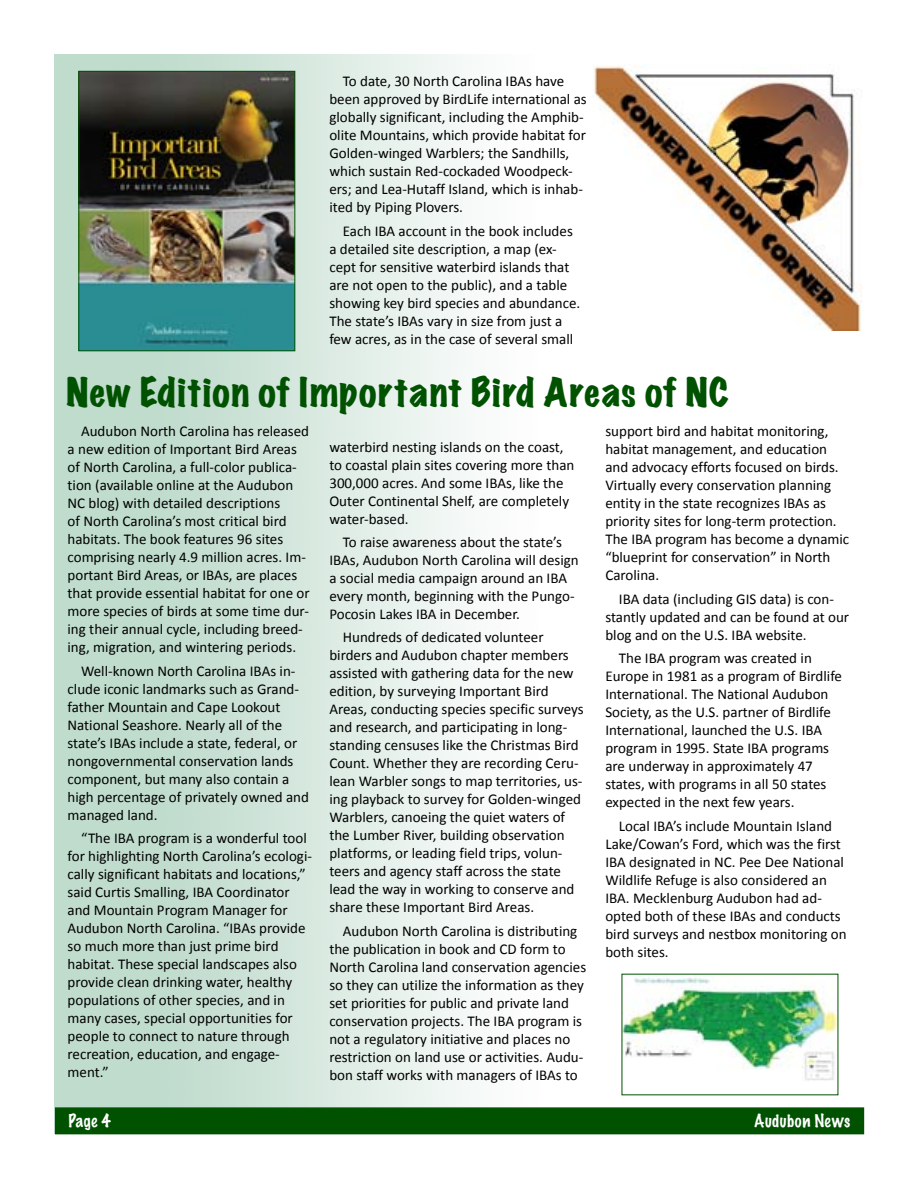
<style>
.page{position:relative;width:918px;height:1188px;background:#fff}
.page>*{position:absolute;margin:0;border:0;box-sizing:border-box;transform-origin:0 0}
.t1{font:expanded 36px "Marker Felt";letter-spacing:.03em;color:#005200}
.t2{font:100 16.5px "Marker Felt";letter-spacing:.03em;color:#fff}
.t3{font:15px/18px "Calibri";color:#000}
</style>
<div class="page">
<div style="left:55px;top:1107px;width:809px;height:27px;background:#005200;border:2px solid #005200"></div>
<img style="left:593px;top:66px;width:270px;height:264px">
<img style="left:80px;top:73px;width:213px;height:276px">
<div style="left:78px;top:71px;width:217px;height:280px;border:1px solid #005200"></div>
<img style="left:624px;top:976px;width:212px;height:105px">
<p class="t3" style="left:329px;top:72px;width:259px;text-indent:14px">To date, 30 North Carolina IBAs have been approved by BirdLife international as globally significant, including the Amphib&shy;olite Mountains, which provide habitat for Golden-winged Warblers; the Sandhills, which sustain Red-cockaded Woodpeck&shy;ers; and Lea-Hutaff Island, which is inhab&shy;ited by Piping Plovers.</p>
<p class="t3" style="left:329px;top:222px;width:252px;text-indent:14px">Each IBA account in the book includes a detailed site description, a map (ex&shy;cept for sensitive waterbird islands that are not open to the public), and a table showing key bird species and abundance.<br>The state’s IBAs vary in size from just a few acres, as in the case of several small</p>
<h1 class="t1" style="left:67px;top:364px;width:664px">New Edition of Important Bird Areas of NC</h1>
<p class="t3" style="left:68px;top:422px;width:244px;text-indent:14px">Audubon North Carolina has released a new edition of Important Bird Areas of North Carolina, a full-color publica&shy;tion (available online at the Audubon NC blog) with detailed descriptions<br>of North Carolina’s most critical bird habitats. The book features 96 sites comprising nearly 4.9 million acres. Im&shy;portant Bird Areas, or IBAs, are places that provide essential habitat for one or more species of birds at some time dur&shy;ing their annual cycle, including breed&shy;ing, migration, and wintering periods.</p>
<p class="t3" style="left:68px;top:662px;width:243px;text-indent:14px">Well-known North Carolina IBAs in&shy;clude iconic landmarks such as Grand&shy;father Mountain and Cape Lookout National Seashore. Nearly all of the state’s IBAs include a state, federal, or nongovernmental conservation lands component, but many also contain a high percentage of privately owned and managed land.</p>
<p class="t3" style="left:68px;top:829px;width:246px;text-indent:14px">“The IBA program is a wonderful tool for highlighting North Carolina’s ecologi&shy;cally significant habitats and locations,” said Curtis Smalling, IBA Coordinator and Mountain Program Manager for Audubon North Carolina. “IBAs provide so much more than just prime bird habitat. These special landscapes also provide clean drinking water, healthy populations of other species, and in many cases, special opportunities for people to connect to nature through recreation, education, and engage&shy;ment.”</p>
<p class="t3" style="left:329px;top:438px;width:247px">waterbird nesting islands on the coast, to coastal plain sites covering more than 300,000 acres. And some IBAs, like the Outer Continental Shelf, are completely water-based.</p>
<p class="t3" style="left:329px;top:533px;width:251px;text-indent:14px">To raise awareness about the state’s IBAs, Audubon North Carolina will design a social media campaign around an IBA every month, beginning with the Pungo-Pocosin Lakes IBA in December.</p>
<p class="t3" style="left:329px;top:629px;width:256px;text-indent:14px">Hundreds of dedicated volunteer birders and Audubon chapter members assisted with gathering data for the new edition, by surveying Important Bird Areas, conducting species specific surveys and research, and participating in long&shy;standing censuses like the Christmas Bird Count. Whether they are recording Ceru&shy;lean Warbler songs to map territories, us&shy;ing playback to survey for Golden-winged Warblers, canoeing the quiet waters of the Lumber River, building observation platforms, or leading field trips, volun&shy;teers and agency staff across the state lead the way in working to conserve and share these Important Bird Areas.</p>
<p class="t3" style="left:329px;top:922px;width:258px;text-indent:14px">Audubon North Carolina is distributing the publication in book and CD form to North Carolina land conservation agencies so they can utilize the information as they set priorities for public and private land conservation projects. The IBA program is not a regulatory initiative and places no restriction on land use or activities. Audu&shy;bon staff works with managers of IBAs to</p>
<p class="t3" style="left:605px;top:422px;width:245px">support bird and habitat monitoring, habitat management, and education and advocacy efforts focused on birds.<br>Virtually every conservation planning entity in the state recognizes IBAs as priority sites for long-term protection.<br>The IBA program has become a dynamic “blueprint for conservation” in North Carolina.</p>
<p class="t3" style="left:605px;top:590px;width:245px;text-indent:14px">IBA data (including GIS data) is con&shy;stantly updated and can be found at our blog and on the U.S. IBA website.</p>
<p class="t3" style="left:605px;top:649px;width:238px;text-indent:14px">The IBA program was created in Europe in 1981 as a program of Birdlife International. The National Audubon Society, as the U.S. partner of Birdlife International, launched the U.S. IBA program in 1995. State IBA programs are underway in approximately 47 states, with programs in all 50 states expected in the next few years.</p>
<p class="t3" style="left:605px;top:817px;width:243px;text-indent:14px">Local IBA’s include Mountain Island Lake/Cowan’s Ford, which was the first IBA designated in NC. Pee Dee National Wildlife Refuge is also considered an IBA. Mecklenburg Audubon had ad&shy;opted both of these IBAs and conducts bird surveys and nestbox monitoring on both sites.</p>
<p class="t2" style="left:68px;top:1108px;width:44px">Page 4</p>
<p class="t2" style="left:754px;top:1108px;width:97px">Audubon News</p>
</div>
